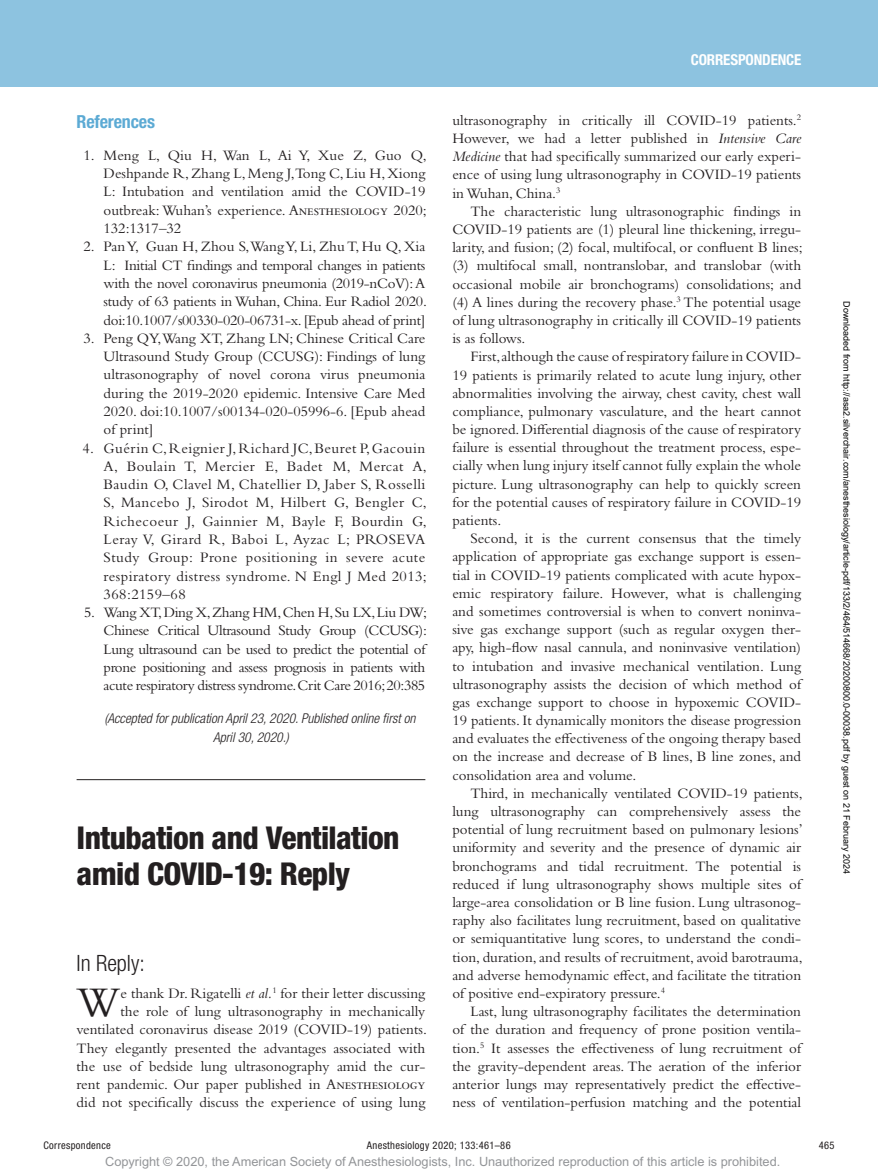
<style>
.page{position:relative;width:878px;height:1175px;background:#fff}
.page>*{position:absolute;margin:0;border:0;box-sizing:border-box;transform-origin:0 0}
.t1{font:43.95px "Bembo Std";color:#231f20}
.t2{font:800 condensed 31.5px/36.3px "Helvetica Neue LT Std";letter-spacing:-.02em;color:#231f20}
.t3{font:300 condensed 22.5px "Helvetica Neue LT Std";color:#231f20}
.t4{font:700 condensed 18px "Helvetica Neue LT Std";color:#5caad4}
.t5{font:15px/18.1px "Bembo Std";color:#231f20;text-align:justify}
.t6{font:700 condensed 15px "Helvetica Neue LT Std";letter-spacing:-.01em;color:#fff}
.t7{font:italic 300 condensed 13.5px/18.3px "Helvetica Neue LT Std";color:#231f20}
.t8{font:12.75px "Arial MT Std";color:#939598}
.t9{font:condensed 10.5px "Helvetica Neue LT Std";letter-spacing:.03em;color:#231f20}
.t10{font:9px "Arial";color:#000}
.s1{font-style:italic}
</style>
<div class="page">
<div style="left:0;top:0;width:878px;height:86px;background:#8dc3e0"></div>
<hr style="left:77px;top:779px;width:348px;height:1px;background:#231f20">
<p class="t4" style="left:77px;top:110px;width:80px">REFERENCES</p>
<p class="t5" style="left:104px;top:146px;width:325px;text-indent:-20px">1. Meng L, Qiu H, Wan L, Ai Y, Xue Z, Guo Q, Deshpande R, Zhang L, Meng J,Tong C, Liu H, Xiong L: Intubation and ventilation amid the COVID-19 outbreak: Wuhan’s experience. Anesthesiology 2020; 132:1317–32</p>
<p class="t5" style="left:104px;top:237px;width:325px;text-indent:-20px">2. Pan Y, Guan H, Zhou S,Wang Y, Li, Zhu T, Hu Q, Xia L: Initial CT findings and temporal changes in patients with the novel coronavirus pneumonia (2019-nCoV): A study of 63 patients in Wuhan, China. Eur Radiol 2020. doi:10.1007/s00330-020-06731-x. [Epub ahead of print]</p>
<p class="t5" style="left:104px;top:329px;width:323px;text-indent:-20px">3. Peng QY,Wang XT, Zhang LN; Chinese Critical Care Ultrasound Study Group (CCUSG): Findings of lung ultrasonography of novel corona virus pneumonia during the 2019-2020 epidemic. Intensive Care Med 2020. doi:10.1007/s00134-020-05996-6. [Epub ahead of print]</p>
<p class="t5" style="left:104px;top:438px;width:325px;text-indent:-21px">4. Guérin C, Reignier J, Richard JC, Beuret P, Gacouin A, Boulain T, Mercier E, Badet M, Mercat A, Baudin O, Clavel M, Chatellier D, Jaber S, Rosselli S, Mancebo J, Sirodot M, Hilbert G, Bengler C, Richecoeur J, Gainnier M, Bayle F, Bourdin G, Leray V, Girard R, Baboi L, Ayzac L; PROSEVA Study Group: Prone positioning in severe acute respiratory distress syndrome. N Engl J Med 2013; 368:2159–68</p>
<p class="t5" style="left:104px;top:603px;width:325px;text-indent:-20px">5. Wang XT, Ding X, Zhang HM, Chen H, Su LX, Liu DW; Chinese Critical Ultrasound Study Group (CCUSG):<br>Lung ultrasound can be used to predict the potential of prone positioning and assess prognosis in patients with acute respiratory distress syndrome. Crit Care 2016; 20:385</p>
<p class="t7" style="left:213px;top:710px;width:204px;text-indent:-109px">(Accepted for publication April 23, 2020. Published online first on<br>April 30, 2020.)</p>
<h2 class="t2" style="left:77px;top:818px;width:324px">Intubation and Ventilation amid COVID-19: Reply</h2>
<h3 class="t3" style="left:77px;top:949px;width:70px">In Reply:</h3>
<h1 class="t1" style="left:77px;top:976px;width:45px">W</h1>
<p class="t5" style="left:77px;top:983px;width:352px;text-align:right">e thank Dr. Rigatelli <span class="s1">et al.</span><sup>1</sup> for their letter discussing<br>the role of lung ultrasonography in mechanically ventilated coronavirus disease 2019 (COVID-19) patients.<br>They elegantly presented the advantages associated with the use of bedside lung ultrasonography amid the cur&shy;rent pandemic. Our paper published in Anesthesiology did not specifically discuss the experience of using lung</p>
<p class="t6" style="left:690px;top:51px;width:112px">CORRESPONDENCE</p>
<p class="t5" style="left:452px;top:111px;width:350px">ultrasonography in critically ill COVID-19 patients.<sup>2<br></sup>However, we had a letter published in <span class="s1">Intensive Care Medicine</span> that had specifically summarized our early experi&shy;ence of using lung ultrasonography in COVID-19 patients in Wuhan, China.<sup>3</sup></p>
<p class="t5" style="left:452px;top:202px;width:352px;text-indent:18px">The characteristic lung ultrasonographic findings in COVID-19 patients are (1) pleural line thickening, irregu&shy;larity, and fusion; (2) focal, multifocal, or confluent B lines; (3) multifocal small, nontranslobar, and translobar (with occasional mobile air bronchograms) consolidations; and (4) A lines during the recovery phase.<sup>3</sup> The potential usage of lung ultrasonography in critically ill COVID-19 patients is as follows.</p>
<p class="t5" style="left:452px;top:347px;width:350px;text-indent:18px">First, although the cause of respiratory failure in COVID-19 patients is primarily related to acute lung injury, other abnormalities involving the airway, chest cavity, chest wall compliance, pulmonary vasculature, and the heart cannot be ignored. Differential diagnosis of the cause of respiratory failure is essential throughout the treatment process, espe&shy;cially when lung injury itself cannot fully explain the whole picture. Lung ultrasonography can help to quickly screen for the potential causes of respiratory failure in COVID-19 patients.</p>
<p class="t5" style="left:452px;top:529px;width:350px;text-indent:18px">Second, it is the current consensus that the timely application of appropriate gas exchange support is essen&shy;tial in COVID-19 patients complicated with acute hypox&shy;emic respiratory failure. However, what is challenging and sometimes controversial is when to convert noninva&shy;sive gas exchange support (such as regular oxygen ther&shy;apy, high-flow nasal cannula, and noninvasive ventilation) to intubation and invasive mechanical ventilation. Lung ultrasonography assists the decision of which method of gas exchange support to choose in hypoxemic COVID-19 patients. It dynamically monitors the disease progression and evaluates the effectiveness of the ongoing therapy based on the increase and decrease of B lines, B line zones, and consolidation area and volume.</p>
<p class="t5" style="left:452px;top:783px;width:352px;text-indent:18px">Third, in mechanically ventilated COVID-19 patients, lung ultrasonography can comprehensively assess the potential of lung recruitment based on pulmonary lesions’ uniformity and severity and the presence of dynamic air bronchograms and tidal recruitment. The potential is reduced if lung ultrasonography shows multiple sites of large-area consolidation or B line fusion. Lung ultrasonog&shy;raphy also facilitates lung recruitment, based on qualitative or semiquantitative lung scores, to understand the condi&shy;tion, duration, and results of recruitment, avoid barotrauma, and adverse hemodynamic effect, and facilitate the titration of positive end-expiratory pressure.<sup>4</sup></p>
<p class="t5" style="left:452px;top:1002px;width:350px;text-indent:18px">Last, lung ultrasonography facilitates the determination of the duration and frequency of prone position ventila&shy;tion.<sup>5</sup> It assesses the effectiveness of lung recruitment of the gravity-dependent areas. The aeration of the inferior anterior lungs may representatively predict the effective&shy;ness of ventilation-perfusion matching and the potential</p>
<p class="t10" style="left:850px;top:301px;width:574px;rotate:90deg">Downloaded from http://asa2.silverchair.com/anesthesiology/article-pdf/133/2/464/514668/20200800.0-00038.pdf by guest on 21 February 2024</p>
<p class="t9" style="left:44px;top:1139px;width:69px">Correspondence</p>
<p class="t9" style="left:367px;top:1139px;width:145px">Anesthesiology 2020; 133:461–86</p>
<p class="t9" style="left:818px;top:1139px;width:17px">465</p>
<p class="t8" style="left:105px;top:1154px;width:676px">Copyright © 2020, the American Society of Anesthesiologists, Inc. Unauthorized reproduction of this article is prohibited.</p>
</div>
